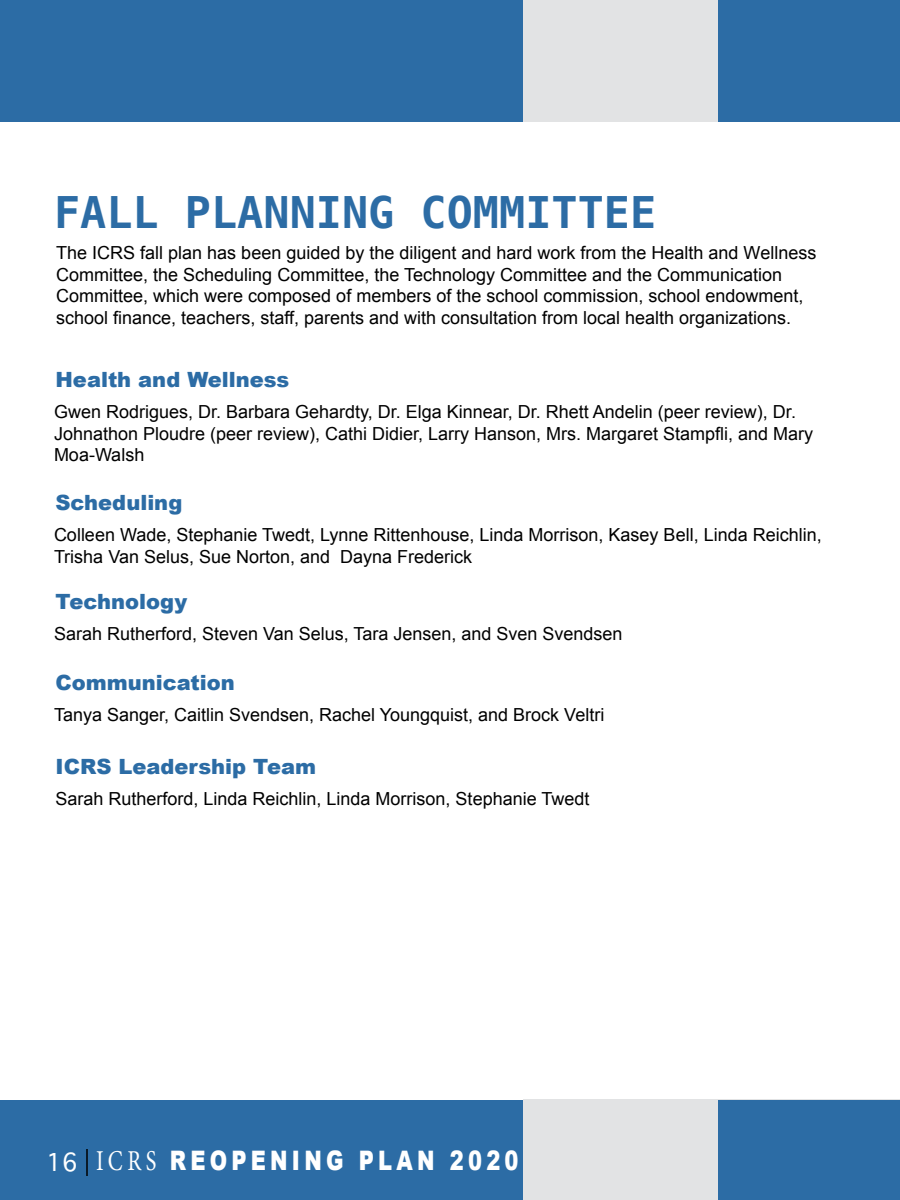
<style>
.page{position:relative;width:900px;height:1200px;background:#fff}
.page>*{position:absolute;margin:0;border:0;box-sizing:border-box;transform-origin:0 0}
.t1{font:700 43.5px "Menlo";color:#2c6ca5}
.t2{font:900 26.85px "Arial";letter-spacing:.2em;color:#fff;scale:.78 1}
.t3{font:900 21px "Arial";color:#2c6ca5}
.t4{font:18px/21.6px "Arial";color:#000}
.s1{font-family:"Sathu";font-weight:400;font-size:24px}
.s2{font-family:"Minion Pro";font-weight:400;font-size:28.8px}
</style>
<div class="page">
<div style="left:0;top:1100px;width:900px;height:100px;background:#2c6ca5"></div>
<hr style="left:86px;top:1149px;width:2px;height:27px;background:#000">
<div style="left:0;top:0;width:900px;height:122px;background:#2c6ca5"></div>
<div style="left:524px;top:0;width:376px;height:122px;background:#e2e3e4"></div>
<div style="left:524px;top:1100px;width:376px;height:100px;background:#e2e3e4"></div>
<div style="left:719px;top:0;width:181px;height:122px;background:#2c6ca5"></div>
<div style="left:719px;top:1100px;width:181px;height:100px;background:#2c6ca5"></div>
<h1 class="t1" style="left:54px;top:182px;width:604px">FALL PLANNING COMMITTEE</h1>
<p class="t4" style="left:56px;top:242px;width:762px">The ICRS fall plan has been guided by the diligent and hard work from the Health and Wellness Committee, the Scheduling Committee, the Technology Committee and the Communication Committee, which were composed of members of the school commission, school endowment, school finance, teachers, staff, parents and with consultation from local health organizations.</p>
<p class="t3" style="left:56px;top:364px;width:235px">Health and Wellness</p>
<p class="t4" style="left:54px;top:401px;width:761px">Gwen Rodrigues, Dr. Barbara Gehardty, Dr. Elga Kinnear, Dr. Rhett Andelin (peer review), Dr.<br>Johnathon Ploudre (peer review), Cathi Didier, Larry Hanson, Mrs. Margaret Stampfli, and Mary<br>Moa-Walsh</p>
<p class="t3" style="left:56px;top:487px;width:128px">Scheduling</p>
<p class="t4" style="left:54px;top:524px;width:769px">Colleen Wade, Stephanie Twedt, Lynne Rittenhouse, Linda Morrison, Kasey Bell, Linda Reichlin,<br>Trisha Van Selus, Sue Norton, and Dayna Frederick</p>
<p class="t3" style="left:56px;top:586px;width:133px">Technology</p>
<p class="t4" style="left:54px;top:623px;width:570px">Sarah Rutherford, Steven Van Selus, Tara Jensen, and Sven Svendsen</p>
<p class="t3" style="left:56px;top:667px;width:181px">Communication</p>
<p class="t4" style="left:54px;top:704px;width:552px">Tanya Sanger, Caitlin Svendsen, Rachel Youngquist, and Brock Veltri</p>
<p class="t3" style="left:56px;top:751px;width:262px">ICRS Leadership Team</p>
<p class="t4" style="left:56px;top:788px;width:535px">Sarah Rutherford, Linda Reichlin, Linda Morrison, Stephanie Twedt</p>
<h2 class="t2" style="left:46px;top:1141px;width:607px"><span class="s1">16</span> <span class="s2">ICRS</span> REOPENING PLAN 2020</h2>
</div>
